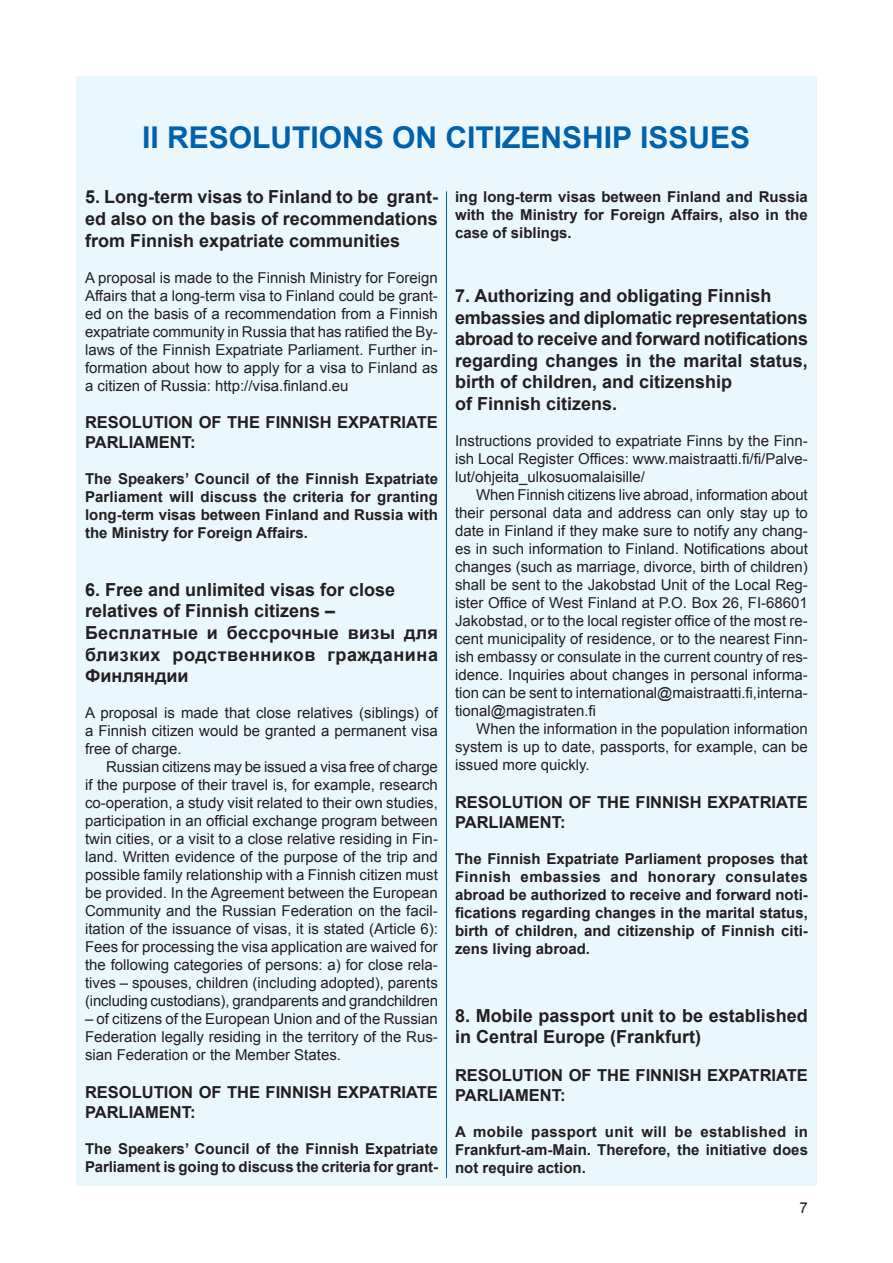
<style>
.page{position:relative;width:893px;height:1263px;background:#fff}
.page>*{position:absolute;margin:0;border:0;box-sizing:border-box;transform-origin:0 0}
.t1{font:700 30px "Arial";color:#0161aa}
.t2{font:700 18px/21.6px "Arial";color:#231f20}
.t3{font:700 16.5px/19.8px "Arial";color:#231f20}
.t4{font:15px/18px "Arial";color:#231f20;text-align:justify}
.t5{font:700 15px/18px "Arial";color:#231f20;text-align:justify}
</style>
<div class="page">
<div style="left:76px;top:77px;width:741px;height:1109px;background:#eaf7fd"></div>
<hr style="left:446px;top:191px;width:1px;height:987px;background:#0161aa">
<h1 class="t1" style="left:142px;top:117px;width:609px">II RESOLUTIONS ON CITIZENSHIP ISSUES</h1>
<p class="t2" style="left:85px;top:187px;width:354px;text-align:justify">5. Long-term visas to Finland to be grant&shy;ed also on the basis of recommendations from Finnish expatriate communities</p>
<p class="t4" style="left:85px;top:268px;width:354px">A proposal is made to the Finnish Ministry for Foreign Affairs that a long-term visa to Finland could be grant&shy;ed on the basis of a recommendation from a Finnish expatriate community in Russia that has ratified the By&shy;laws of the Finnish Expatriate Parliament. Further in&shy;formation about how to apply for a visa to Finland as a citizen of Russia: http://visa.finland.eu</p>
<p class="t3" style="left:85px;top:413px;width:354px">RESOLUTION OF THE FINNISH EXPATRIATE<br>PARLIAMENT:</p>
<p class="t5" style="left:85px;top:470px;width:354px">The Speakers’ Council of the Finnish Expatriate Parliament will discuss the criteria for granting long-term visas between Finland and Russia with the Ministry for Foreign Affairs.</p>
<p class="t2" style="left:85px;top:579px;width:354px">6. Free and unlimited visas for close relatives of Finnish citizens –<br>Бесплатные и бессрочные визы для близких родственников гражданина<br>Финляндии</p>
<p class="t4" style="left:85px;top:704px;width:354px">A proposal is made that close relatives (siblings) of a Finnish citizen would be granted a permanent visa free of charge.</p>
<p class="t4" style="left:85px;top:758px;width:355px;text-indent:21px">Russian citizens may be issued a visa free of charge if the purpose of their travel is, for example, research co-operation, a study visit related to their own studies, participation in an official exchange program between twin cities, or a visit to a close relative residing in Fin&shy;land. Written evidence of the purpose of the trip and possible family relationship with a Finnish citizen must be provided. In the Agreement between the European Community and the Russian Federation on the facil&shy;itation of the issuance of visas, it is stated (Article 6):<br>Fees for processing the visa application are waived for the following categories of persons: a) for close rela&shy;tives – spouses, children (including adopted), parents (including custodians), grandparents and grandchildren</p>
<p class="t4" style="left:85px;top:1010px;width:354px">– of citizens of the European Union and of the Russian Federation legally residing in the territory of the Rus&shy;sian Federation or the Member States.</p>
<p class="t3" style="left:85px;top:1083px;width:354px">RESOLUTION OF THE FINNISH EXPATRIATE<br>PARLIAMENT:</p>
<p class="t5" style="left:85px;top:1140px;width:354px">The Speakers’ Council of the Finnish Expatriate<br>Parliament is going to discuss the criteria for grant-</p>
<p class="t5" style="left:455px;top:188px;width:354px">ing long-term visas between Finland and Russia with the Ministry for Foreign Affairs, also in the case of siblings.</p>
<p class="t2" style="left:455px;top:285px;width:355px">7. Authorizing and obligating Finnish embassies and diplomatic representations abroad to receive and forward notifications regarding changes in the marital status, birth of children, and citizenship<br>of Finnish citizens.</p>
<p class="t4" style="left:455px;top:432px;width:354px">Instructions provided to expatriate Finns by the Finn&shy;ish Local Register Offices: www.maistraatti.fi/fi/Palve&shy;lut/ohjeita_ulkosuomalaisille/</p>
<p class="t4" style="left:455px;top:486px;width:354px;text-indent:21px">When Finnish citizens live abroad, information about their personal data and address can only stay up to date in Finland if they make sure to notify any chang&shy;es in such information to Finland. Notifications about changes (such as marriage, divorce, birth of children) shall be sent to the Jakobstad Unit of the Local Reg&shy;ister Office of West Finland at P.O. Box 26, FI-68601<br>Jakobstad, or to the local register office of the most re&shy;cent municipality of residence, or to the nearest Finn&shy;ish embassy or consulate in the current country of res&shy;idence. Inquiries about changes in personal informa&shy;tion can be sent to international@maistraatti.fi,interna&shy;tional@magistraten.fi</p>
<p class="t4" style="left:455px;top:720px;width:354px;text-indent:21px">When the information in the population information system is up to date, passports, for example, can be issued more quickly.</p>
<p class="t3" style="left:455px;top:792px;width:354px">RESOLUTION OF THE FINNISH EXPATRIATE<br>PARLIAMENT:</p>
<p class="t5" style="left:455px;top:850px;width:354px">The Finnish Expatriate Parliament proposes that Finnish embassies and honorary consulates abroad be authorized to receive and forward noti&shy;fications regarding changes in the marital status, birth of children, and citizenship of Finnish citi&shy;zens living abroad.</p>
<p class="t2" style="left:455px;top:1005px;width:354px">8. Mobile passport unit to be established in Central Europe (Frankfurt)</p>
<p class="t3" style="left:455px;top:1066px;width:354px">RESOLUTION OF THE FINNISH EXPATRIATE<br>PARLIAMENT:</p>
<p class="t5" style="left:455px;top:1123px;width:354px">A mobile passport unit will be established in Frankfurt-am-Main. Therefore, the initiative does not require action.</p>
<p class="t4" style="left:799px;top:1198px;width:10px">7</p>
</div>
